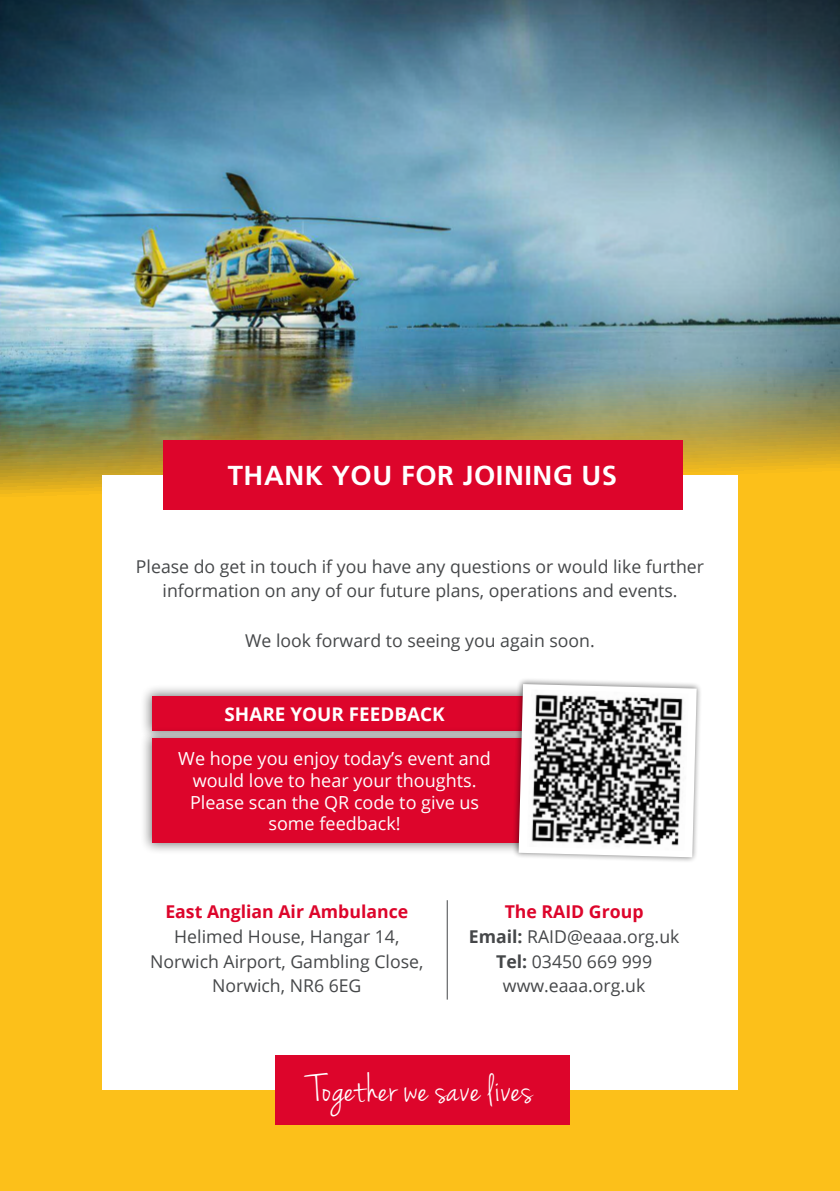
<style>
.page{position:relative;width:840px;height:1191px;background:#fff}
.page>*{position:absolute;margin:0;border:0;box-sizing:border-box;transform-origin:0 0}
.t1{font:40px "Jenna Sue";letter-spacing:.02em;color:#fff}
.t2{font:700 27.4px "Frutiger LT Std";letter-spacing:.02em;color:#fff}
.t3{font:700 18.8px "Open Sans";color:#fff}
.t4{font:18px/21.6px "Open Sans";color:#fff;text-align:center}
.t5{font:17.6px/24.8px "Open Sans";color:#454749;text-align:center}
.t6{font:700 17.6px "Open Sans";color:#dd052b}
.s1{font-weight:700;color:#dd052b}
.s2{font-weight:700}
</style>
<div class="page">
<img style="left:0;top:0;width:839px;height:367px">
<img style="left:0;top:367px;width:839px;height:323px">
<div style="left:0;top:690px;width:839px;height:501px;background:#fcc01a"></div>
<svg style="left:102px;top:475px;width:635px;height:614px"></svg>
<div style="left:140px;top:684px;width:440px;height:59px;background:#000;opacity:.5"></div>
<div style="left:152px;top:696px;width:416px;height:34px;background:#dd052b"></div>
<div style="left:163px;top:440px;width:518px;height:70px;background:#dd052b"></div>
<div style="left:275px;top:1054px;width:294px;height:70px;background:#dd052b"></div>
<div style="left:140px;top:726px;width:440px;height:129px;background:#000;opacity:.5"></div>
<div style="left:152px;top:738px;width:416px;height:105px;background:#dd052b"></div>
<svg style="left:511px;top:676px;width:192px;height:188px"></svg>
<img style="left:526px;top:689px;width:162px;height:162px">
<hr style="left:446px;top:900px;width:1px;height:99px;background:#454749">
<h2 class="t2" style="left:228px;top:459px;width:390px">THANK YOU FOR JOINING US</h2>
<p class="t5" style="left:136px;top:553px;width:569px">Please do get in touch if you have any questions or would like further information on any of our future plans, operations and events.</p>
<p class="t5" style="left:245px;top:627px;width:351px">We look forward to seeing you again soon.</p>
<p class="t3" style="left:224px;top:700px;width:221px">SHARE YOUR FEEDBACK</p>
<p class="t4" style="left:178px;top:747px;width:314px">We hope you enjoy today’s event and would love to hear your thoughts.<br>Please scan the QR code to give us some feedback!</p>
<p class="t6" style="left:165px;top:899px;width:244px">East Anglian Air Ambulance</p>
<p class="t5" style="left:150px;top:923px;width:274px">Helimed House, Hangar 14,<br>Norwich Airport, Gambling Close,<br>Norwich, NR6 6EG</p>
<p class="t5" style="left:468px;top:898px;width:212px"><span class="s1">The RAID Group<br></span><span class="s2">Email:</span> RAID@eaaa.org.uk<br><span class="s2">Tel:</span> 03450 669 999 www.eaaa.org.uk</p>
<h1 class="t1" style="left:312px;top:1066px;width:222px">Together we save lives</h1>
</div>
